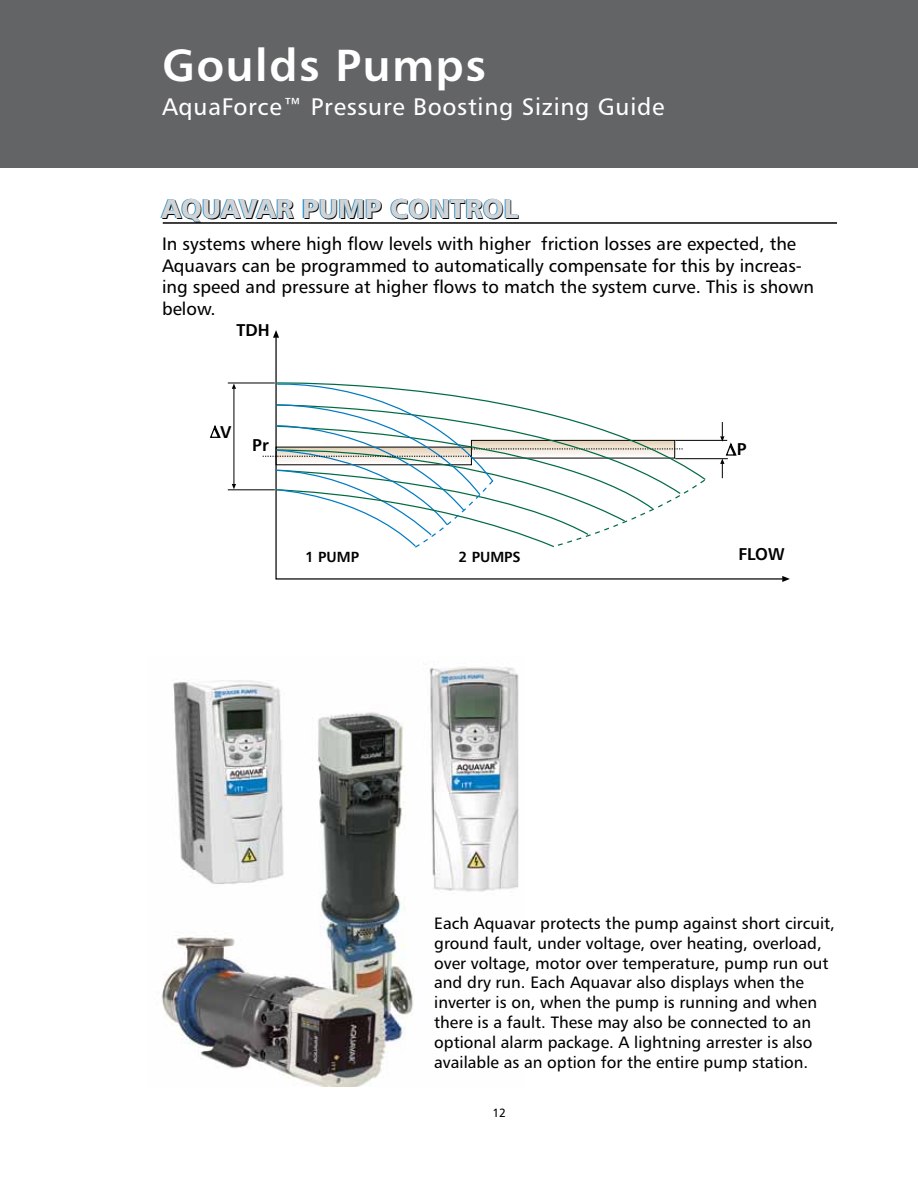
<style>
.page{position:relative;width:918px;height:1188px;background:#fff}
.page>*{position:absolute;margin:0;border:0;box-sizing:border-box;transform-origin:0 0}
.t1{font:45px "Humanist 777 BT Bold B";letter-spacing:.03em;color:#fff}
.t2{font:27px "Humanist 777 BT Black B";color:#000}
.t3{font:24px "Humanist 777 BT Roman B";letter-spacing:.03em;color:#fff}
.t4{font:18px/21.6px "Humanist 777 BT Roman B";color:#000}
.t5{font:17.1px "Humanist 777 BT Bold B";color:#000}
.t6{font:16.5px/19.8px "Humanist 777 BT Roman B";color:#000}
.t7{font:14.7px "Humanist 777 BT Bold B";color:#000}
.t8{font:12px "Humanist 777 BT Roman B";color:#000}
.s1{color:#007bc3}
</style>
<div class="page">
<div style="left:0;top:0;width:918px;height:168px;background:#636466"></div>
<svg style="left:275px;top:338px;width:507px;height:242px"></svg>
<svg style="left:273px;top:330px;width:6px;height:8px"></svg>
<svg style="left:782px;top:576px;width:8px;height:6px"></svg>
<svg style="left:263px;top:377px;width:443px;height:172px"></svg>
<hr style="left:675px;top:440px;width:52px;height:1px;background:#000">
<hr style="left:675px;top:458px;width:53px;height:1px;background:#000">
<svg style="left:720px;top:422px;width:17px;height:56px"></svg>
<svg style="left:210px;top:425px;width:11px;height:13px"></svg>
<hr style="left:228px;top:383px;width:47px;height:1px;background:#000">
<hr style="left:228px;top:490px;width:47px;height:1px;background:#000">
<hr style="left:234px;top:388px;width:1px;height:96px;background:#000">
<svg style="left:232px;top:484px;width:4px;height:5px"></svg>
<svg style="left:232px;top:383px;width:4px;height:6px"></svg>
<hr style="left:163px;top:222px;width:674px;height:2px;background:#000">
<img style="left:161px;top:667px;width:358px;height:420px">
<h1 class="t1" style="left:162px;top:37px;width:325px">Goulds Pumps</h1>
<h3 class="t3" style="left:162px;top:91px;width:504px">AquaForce™ Pressure Boosting Sizing Guide</h3>
<h2 class="t2" style="left:161px;top:192px;width:360px"><span class="s1">AQ</span>U<span class="s1">AVAR P</span>UMP CONTROL</h2>
<p class="t4" style="left:162px;top:233px;width:653px">In systems where high flow levels with higher friction losses are expected, the Aquavars can be programmed to automatically compensate for this by increas&shy;ing speed and pressure at higher flows to match the system curve. This is shown below.</p>
<p class="t5" style="left:237px;top:319px;width:35px">TDH</p>
<p class="t5" style="left:220px;top:421px;width:13px">V</p>
<p class="t5" style="left:252px;top:434px;width:18px">Pr</p>
<p class="t5" style="left:737px;top:439px;width:11px">P</p>
<p class="t7" style="left:305px;top:548px;width:55px">1 PUMP</p>
<p class="t7" style="left:459px;top:548px;width:64px">2 PUMPS</p>
<p class="t5" style="left:739px;top:544px;width:48px">FLOW</p>
<p class="t6" style="left:434px;top:913px;width:402px">Each Aquavar protects the pump against short circuit, ground fault, under voltage, over heating, overload, over voltage, motor over temperature, pump run out and dry run. Each Aquavar also displays when the inverter is on, when the pump is running and when there is a fault. These may also be connected to an optional alarm package. A lightning arrester is also available as an option for the entire pump station.</p>
<p class="t8" style="left:492px;top:1105px;width:15px">12</p>
</div>
